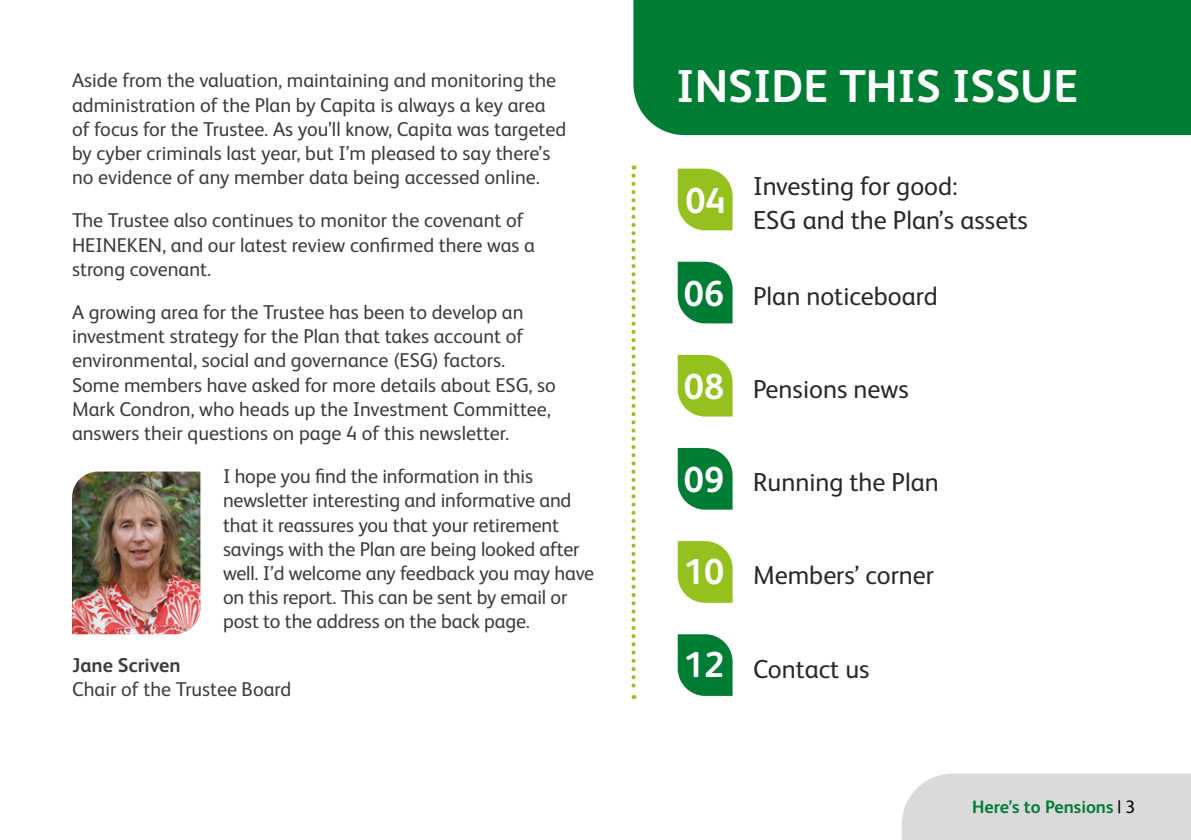
<style>
.page{position:relative;width:1191px;height:840px;background:#fff}
.page>*{position:absolute;margin:0;border:0;box-sizing:border-box;transform-origin:0 0}
.t1{font:700 46px "HEINEKEN Core";color:#fff}
.t2{font:700 36px "HEINEKEN Core";color:#fff}
.t3{font:26px/34px "HEINEKEN Core";color:#282827}
.t4{font:20px/24px "HEINEKEN Core";color:#3c3c3b}
.t5{font:700 20px "HEINEKEN Core";color:#3c3c3b}
.t6{font:700 18px "HEINEKEN Core";color:#007d35}
.s1{font-weight:700;font-size:36px;color:#fff}
.s2{font-weight:400;color:#000}
</style>
<div class="page">
<div style="left:902px;top:773px;width:289px;height:66px;background:#dadada"></div>
<svg style="left:631px;top:175px;width:4px;height:523px"></svg>
<img style="left:72px;top:471px;width:128px;height:163px">
<div style="left:633px;top:0;width:558px;height:135px;background:#007d35"></div>
<svg style="left:677px;top:168px;width:55px;height:62px;background:#a0c738"></svg>
<svg style="left:677px;top:261px;width:55px;height:62px;background:#1c8b4b"></svg>
<svg style="left:677px;top:354px;width:55px;height:62px;background:#a1c838"></svg>
<svg style="left:677px;top:448px;width:55px;height:61px;background:#198a49"></svg>
<svg style="left:677px;top:541px;width:55px;height:61px;background:#9fc736"></svg>
<svg style="left:677px;top:634px;width:55px;height:61px;background:#1a8a49"></svg>
<p class="t4" style="left:72px;top:67px;width:496px">Aside from the valuation, maintaining and monitoring the administration of the Plan by Capita is always a key area of focus for the Trustee. As you’ll know, Capita was targeted by cyber criminals last year, but I’m pleased to say there’s no evidence of any member data being accessed online.</p>
<p class="t4" style="left:72px;top:207px;width:464px">The Trustee also continues to monitor the covenant of<br>HEINEKEN, and our latest review confirmed there was a strong covenant.</p>
<p class="t4" style="left:72px;top:299px;width:485px">A growing area for the Trustee has been to develop an investment strategy for the Plan that takes account of environmental, social and governance (ESG) factors.<br>Some members have asked for more details about ESG, so Mark Condron, who heads up the Investment Committee, answers their questions on page 4 of this newsletter.</p>
<p class="t4" style="left:223px;top:463px;width:373px">I hope you find the information in this newsletter interesting and informative and that it reassures you that your retirement savings with the Plan are being looked after well. I’d welcome any feedback you may have on this report. This can be sent by email or post to the address on the back page.</p>
<p class="t5" style="left:72px;top:650px;width:110px">Jane Scriven</p>
<p class="t4" style="left:72px;top:674px;width:221px">Chair of the Trustee Board</p>
<h1 class="t1" style="left:676px;top:54px;width:403px">INSIDE THIS ISSUE</h1>
<h2 class="t2" style="left:685px;top:175px;width:42px">04</h2>
<h3 class="t3" style="left:753px;top:167px;width:276px">Investing for good:<br>ESG and the Plan’s assets</h3>
<h3 class="t3" style="left:684px;top:277px;width:255px"><span class="s1">06</span> Plan noticeboard</h3>
<h3 class="t3" style="left:684px;top:370px;width:226px"><span class="s1">08</span> Pensions news</h3>
<h3 class="t3" style="left:684px;top:463px;width:256px"><span class="s1">09</span> Running the Plan</h3>
<h3 class="t3" style="left:684px;top:556px;width:252px"><span class="s1">10</span> Members’ corner</h3>
<h3 class="t3" style="left:684px;top:649px;width:187px"><span class="s1">12</span> Contact us</h3>
<p class="t6" style="left:972px;top:793px;width:165px">Here’s to Pensions <span class="s2">| 3</span></p>
</div>
